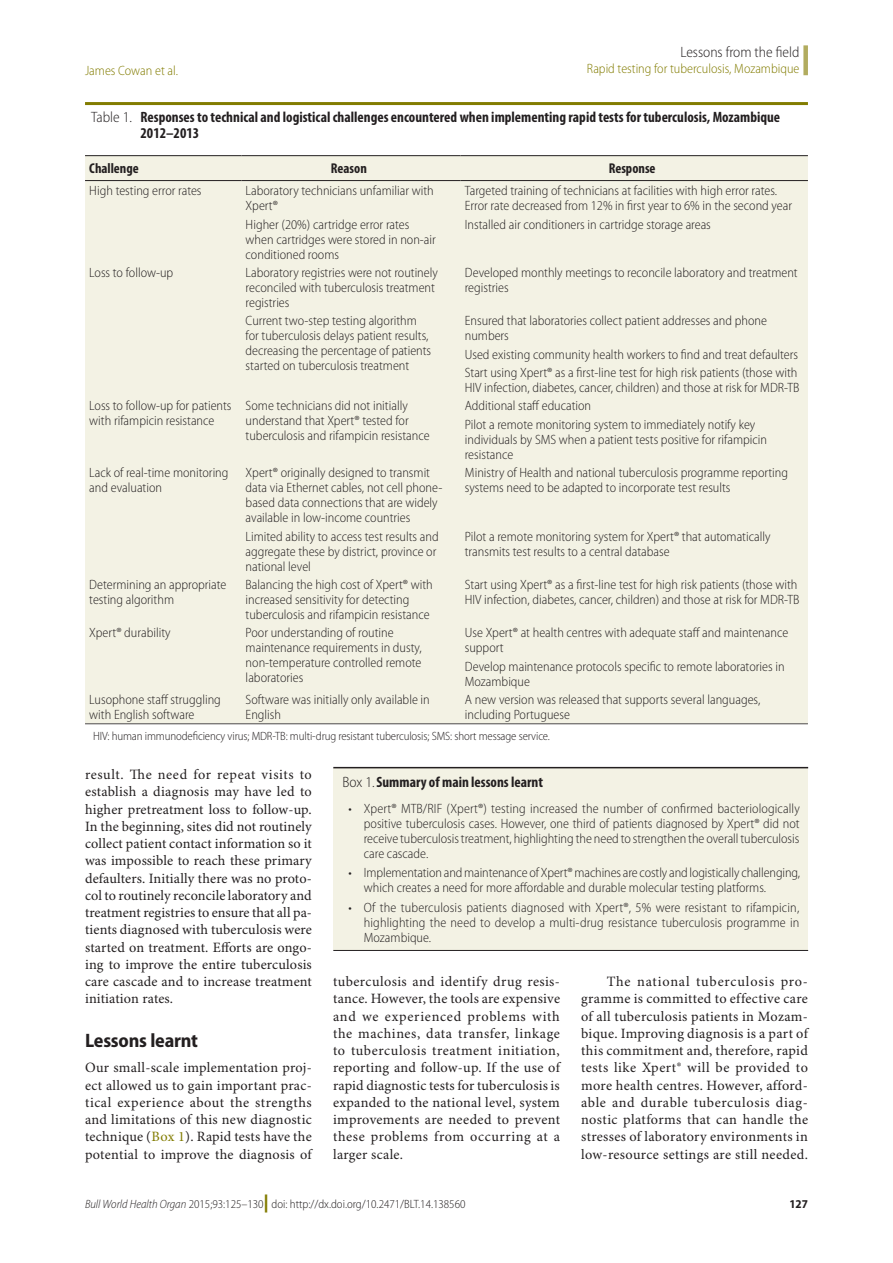
<style>
.page{position:relative;width:893px;height:1263px;background:#fff}
.page>*{position:absolute;margin:0;border:0;box-sizing:border-box;transform-origin:0 0}
.Head_1{font:700 semi-condensed 19.5px "Myriad Pro";letter-spacing:-.01em;color:#231f20}
.Tbl_Title{font:700 condensed 15px/16.5px "Myriad Pro";color:#231f20}
.Box_Title{font:700 condensed 15px "Myriad Pro";color:#231f20}
.Section_Title{font:300 semi-condensed 15px "Myriad Pro";color:#231f20}
.Para_Ind{font:14.25px/17.2px "Minion Pro";letter-spacing:.015em;color:#231f20;text-align:justify}
.Para_No_Ind{font:14.25px/17.2px "Minion Pro";letter-spacing:.02em;color:#231f20;text-align:justify}
.Tbl_Col_Hd{font:700 condensed 14.25px "Myriad Pro";color:#231f20}
.Tbl_Body{font:300 semi-condensed 13.5px/15px "Myriad Pro";color:#231f20}
.RH_Outside{font:300 semi-condensed 13.5px "Myriad Pro";color:#827c00}
.RH_Inside{font:300 semi-condensed 13.5px "Myriad Pro";color:#827c00}
.Tbl_FN1_no_indent{font:300 semi-condensed 12px "Myriad Pro";letter-spacing:-.01em;color:#231f20}
.t1{font:700 semi-condensed 12px "Myriad Pro";color:#231f20}
.s1{font-weight:300;font-stretch:semi-condensed}
.s2{color:#827c00}
.s3{font-style:italic}
.s4{font-weight:900;font-stretch:normal;font-size:18px;color:#827c00}
</style>
<div class="page">
<div style="left:803px;top:45px;width:5px;height:30px;background:#b2ac5f"></div>
<hr style="left:85px;top:102px;width:723px;height:3px;background:#827c00">
<hr style="left:85px;top:723px;width:723px;height:1px;background:#231f20">
<div style="left:85px;top:156px;width:723px;height:567px;background:#f3f2e4"></div>
<hr style="left:85px;top:180px;width:156px;height:1px;background:#231f20">
<hr style="left:241px;top:180px;width:220px;height:1px;background:#231f20">
<hr style="left:461px;top:180px;width:347px;height:1px;background:#231f20">
<hr style="left:85px;top:155px;width:156px;height:1px;background:#231f20">
<hr style="left:241px;top:155px;width:220px;height:1px;background:#231f20">
<hr style="left:461px;top:155px;width:347px;height:1px;background:#231f20">
<div style="left:333px;top:768px;width:475px;height:182px;background:#f3f2e4"></div>
<hr style="left:333px;top:767px;width:475px;height:1px;background:#231f20">
<hr style="left:333px;top:950px;width:475px;height:1px;background:#231f20">
<p class="Section_Title" style="left:680px;top:44px;width:120px">Lessons from the field</p>
<p class="RH_Inside" style="left:85px;top:63px;width:94px">James Cowan et al.</p>
<p class="RH_Outside" style="left:587px;top:61px;width:214px">Rapid testing for tuberculosis, Mozambique</p>
<p class="Tbl_Title" style="left:141px;top:109px;width:641px;text-indent:-50px"><span class="s1">Table 1.</span> Responses to technical and logistical challenges encountered when implementing rapid tests for tuberculosis, Mozambique<br>2012–2013</p>
<p class="Tbl_Col_Hd" style="left:89px;top:160px;width:51px">Challenge</p>
<p class="Tbl_Col_Hd" style="left:331px;top:160px;width:37px">Reason</p>
<p class="Tbl_Col_Hd" style="left:609px;top:160px;width:48px">Response</p>
<p class="Tbl_Body" style="left:89px;top:183px;width:114px">High testing error rates</p>
<p class="Tbl_Body" style="left:246px;top:183px;width:190px">Laboratory technicians unfamiliar with<br>Xpert®</p>
<p class="Tbl_Body" style="left:465px;top:183px;width:329px">Targeted training of technicians at facilities with high error rates.<br>Error rate decreased from 12% in first year to 6% in the second year</p>
<p class="Tbl_Body" style="left:246px;top:217px;width:192px">Higher (20%) cartridge error rates when cartridges were stored in non-air conditioned rooms</p>
<p class="Tbl_Body" style="left:465px;top:217px;width:248px">Installed air conditioners in cartridge storage areas</p>
<p class="Tbl_Body" style="left:89px;top:265px;width:86px">Loss to follow-up</p>
<p class="Tbl_Body" style="left:246px;top:265px;width:194px">Laboratory registries were not routinely reconciled with tuberculosis treatment registries</p>
<p class="Tbl_Body" style="left:465px;top:265px;width:334px">Developed monthly meetings to reconcile laboratory and treatment registries</p>
<p class="Tbl_Body" style="left:246px;top:314px;width:187px">Current two-step testing algorithm for tuberculosis delays patient results, decreasing the percentage of patients started on tuberculosis treatment</p>
<p class="Tbl_Body" style="left:465px;top:314px;width:304px">Ensured that laboratories collect patient addresses and phone numbers</p>
<p class="Tbl_Body" style="left:465px;top:347px;width:335px">Used existing community health workers to find and treat defaulters</p>
<p class="Tbl_Body" style="left:465px;top:365px;width:336px">Start using Xpert® as a first-line test for high risk patients (those with<br>HIV infection, diabetes, cancer, children) and those at risk for MDR-TB</p>
<p class="Tbl_Body" style="left:89px;top:399px;width:144px">Loss to follow-up for patients with rifampicin resistance</p>
<p class="Tbl_Body" style="left:246px;top:399px;width:185px">Some technicians did not initially understand that Xpert® tested for tuberculosis and rifampicin resistance</p>
<p class="Tbl_Body" style="left:465px;top:399px;width:128px">Additional staff education</p>
<p class="Tbl_Body" style="left:465px;top:417px;width:304px">Pilot a remote monitoring system to immediately notify key individuals by SMS when a patient tests positive for rifampicin resistance</p>
<p class="Tbl_Body" style="left:89px;top:465px;width:141px">Lack of real-time monitoring and evaluation</p>
<p class="Tbl_Body" style="left:246px;top:465px;width:198px">Xpert® originally designed to transmit data via Ethernet cables, not cell phone&shy;based data connections that are widely available in low-income countries</p>
<p class="Tbl_Body" style="left:465px;top:465px;width:325px">Ministry of Health and national tuberculosis programme reporting systems need to be adapted to incorporate test results</p>
<p class="Tbl_Body" style="left:246px;top:529px;width:195px">Limited ability to access test results and aggregate these by district, province or national level</p>
<p class="Tbl_Body" style="left:465px;top:529px;width:307px">Pilot a remote monitoring system for Xpert® that automatically transmits test results to a central database</p>
<p class="Tbl_Body" style="left:89px;top:577px;width:139px">Determining an appropriate testing algorithm</p>
<p class="Tbl_Body" style="left:246px;top:577px;width:189px">Balancing the high cost of Xpert® with increased sensitivity for detecting tuberculosis and rifampicin resistance</p>
<p class="Tbl_Body" style="left:465px;top:577px;width:336px">Start using Xpert® as a first-line test for high risk patients (those with<br>HIV infection, diabetes, cancer, children) and those at risk for MDR-TB</p>
<p class="Tbl_Body" style="left:89px;top:626px;width:83px">Xpert® durability</p>
<p class="Tbl_Body" style="left:246px;top:626px;width:178px">Poor understanding of routine maintenance requirements in dusty, non-temperature controlled remote laboratories</p>
<p class="Tbl_Body" style="left:465px;top:626px;width:325px">Use Xpert® at health centres with adequate staff and maintenance support</p>
<p class="Tbl_Body" style="left:465px;top:659px;width:321px">Develop maintenance protocols specific to remote laboratories in<br>Mozambique</p>
<p class="Tbl_Body" style="left:89px;top:692px;width:133px">Lusophone staff struggling with English software</p>
<p class="Tbl_Body" style="left:246px;top:692px;width:186px">Software was initially only available in<br>English</p>
<p class="Tbl_Body" style="left:465px;top:692px;width:297px">A new version was released that supports several languages, including Portuguese</p>
<p class="Tbl_FN1_no_indent" style="left:93px;top:729px;width:458px">HIV: human immunodeficiency virus; MDR-TB: multi-drug resistant tuberculosis; SMS: short message service.</p>
<p class="Box_Title" style="left:342px;top:774px;width:202px"><span class="s1">Box 1.</span>Summary of main lessons learnt</p>
<p class="Tbl_Body" style="left:364px;top:801px;width:437px;text-align:justify;text-indent:-15px">• Xpert® MTB/RIF (Xpert®) testing increased the number of confirmed bacteriologically positive tuberculosis cases. However, one third of patients diagnosed by Xpert® did not receive tuberculosis treatment, highlighting the need to strengthen the overall tuberculosis care cascade.</p>
<p class="Tbl_Body" style="left:364px;top:866px;width:438px;text-indent:-15px">• Implementation and maintenance of Xpert® machines are costly and logistically challenging, which creates a need for more affordable and durable molecular testing platforms.</p>
<p class="Tbl_Body" style="left:364px;top:900px;width:437px;text-align:justify;text-indent:-15px">• Of the tuberculosis patients diagnosed with Xpert®, 5% were resistant to rifampicin, highlighting the need to develop a multi-drug resistance tuberculosis programme in Mozambique.</p>
<p class="Para_Ind" style="left:85px;top:766px;width:228px">result. The need for repeat visits to establish a diagnosis may have led to higher pretreatment loss to follow-up.<br>In the beginning, sites did not routinely collect patient contact information so it was impossible to reach these primary defaulters. Initially there was no proto&shy;col to routinely reconcile laboratory and treatment registries to ensure that all pa&shy;tients diagnosed with tuberculosis were started on treatment. Efforts are ongo&shy;ing to improve the entire tuberculosis care cascade and to increase treatment initiation rates.</p>
<p class="Head_1" style="left:85px;top:1029px;width:115px">Lessons learnt</p>
<p class="Para_No_Ind" style="left:85px;top:1060px;width:228px">Our small-scale implementation proj&shy;ect allowed us to gain important prac&shy;tical experience about the strengths and limitations of this new diagnostic technique (<span class="s2">Box 1</span>). Rapid tests have the potential to improve the diagnosis of</p>
<p class="Para_No_Ind" style="left:333px;top:973px;width:228px">tuberculosis and identify drug resis&shy;tance. However, the tools are expensive and we experienced problems with the machines, data transfer, linkage to tuberculosis treatment initiation, reporting and follow-up. If the use of rapid diagnostic tests for tuberculosis is expanded to the national level, system improvements are needed to prevent these problems from occurring at a larger scale.</p>
<p class="Para_Ind" style="left:581px;top:973px;width:228px;text-indent:26px">The national tuberculosis pro&shy;gramme is committed to effective care of all tuberculosis patients in Mozam&shy;bique. Improving diagnosis is a part of this commitment and, therefore, rapid tests like Xpert® will be provided to more health centres. However, afford&shy;able and durable tuberculosis diag&shy;nostic platforms that can handle the stresses of laboratory environments in low-resource settings are still needed.</p>
<p class="Tbl_FN1_no_indent" style="left:85px;top:1198px;width:382px"><span class="s3">Bull World Health Organ</span> 2015;93:125–130<span class="s4">|</span> doi: http://dx.doi.org/10.2471/BLT.14.138560</p>
<p class="t1" style="left:789px;top:1197px;width:20px">127</p>
</div>
